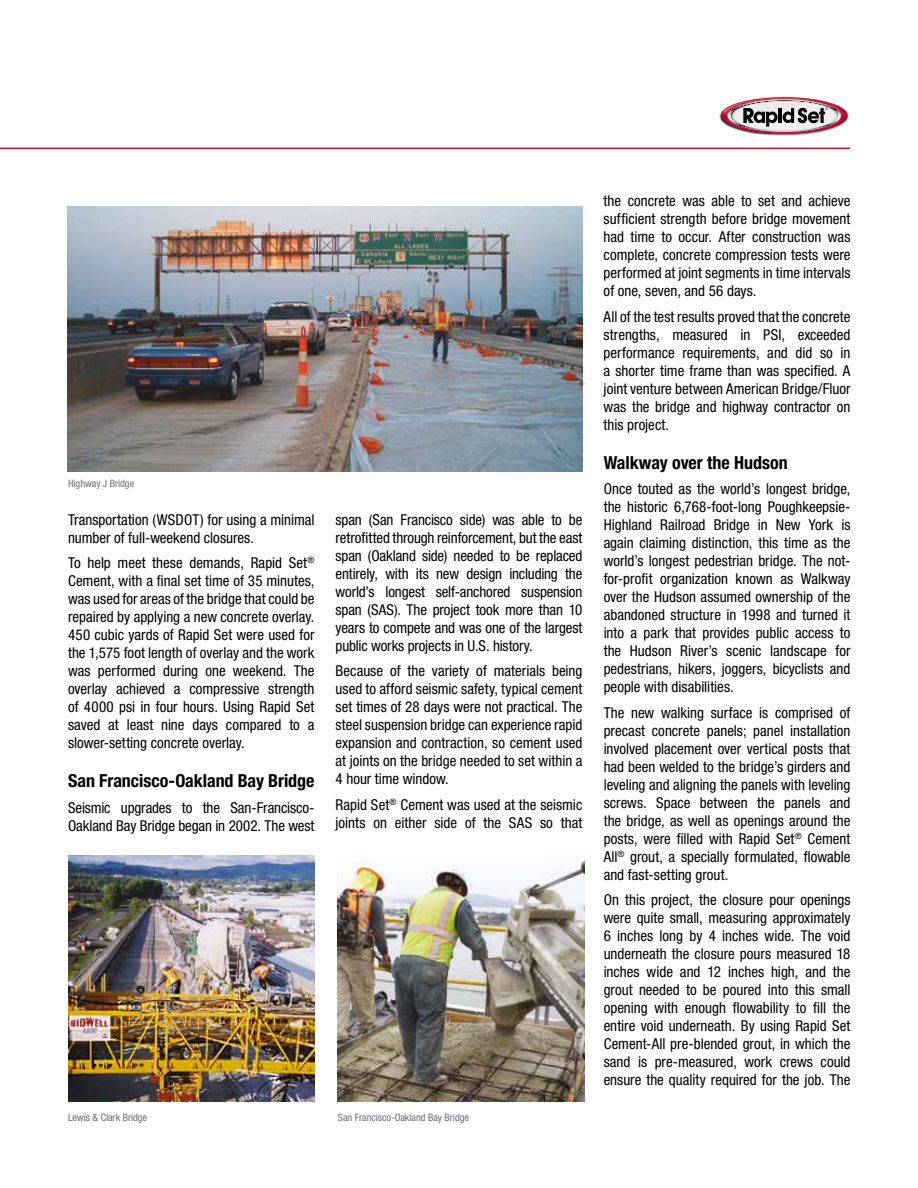
<style>
.page{position:relative;width:918px;height:1188px;background:#fff}
.page>*{position:absolute;margin:0;border:0;box-sizing:border-box;transform-origin:0 0}
.t1{font:700 condensed 18px "Helvetica Neue LT Std";letter-spacing:-.005em;color:#000}
.t2{font:condensed 15px/18px "Helvetica Neue LT Std";color:#000;text-align:justify}
.t3{font:condensed 10.2px "Helvetica Neue LT Std";color:#6a6d71}
</style>
<div class="page">
<hr style="left:0;top:148px;width:850px;height:1px;background:#c61632">
<img style="left:67px;top:207px;width:515px;height:265px">
<img style="left:68px;top:855px;width:247px;height:247px">
<img style="left:338px;top:855px;width:246px;height:247px">
<img style="left:719px;top:96px;width:130px;height:39px">
<svg style="left:721px;top:97px;width:127px;height:37px"></svg>
<p class="t3" style="left:68px;top:477px;width:68px">Highway J Bridge</p>
<p class="t2" style="left:68px;top:511px;width:248px">Transportation (WSDOT) for using a minimal number of full-weekend closures.</p>
<p class="t2" style="left:68px;top:554px;width:248px">To help meet these demands, Rapid Set<sup>® </sup>Cement, with a final set time of 35 minutes, was used for areas of the bridge that could be repaired by applying a new concrete overlay.<br>450 cubic yards of Rapid Set were used for the 1,575 foot length of overlay and the work was performed during one weekend. The overlay achieved a compressive strength of 4000 psi in four hours. Using Rapid Set saved at least nine days compared to a slower-setting concrete overlay.</p>
<p class="t1" style="left:68px;top:770px;width:248px">San Francisco-Oakland Bay Bridge</p>
<p class="t2" style="left:68px;top:799px;width:248px">Seismic upgrades to the San-Francisco-<br>Oakland Bay Bridge began in 2002. The west</p>
<p class="t2" style="left:336px;top:511px;width:248px">span (San Francisco side) was able to be retrofitted through reinforcement, but the east span (Oakland side) needed to be replaced entirely, with its new design including the world’s longest self-anchored suspension span (SAS). The project took more than 10 years to compete and was one of the largest public works projects in U.S. history.</p>
<p class="t2" style="left:336px;top:662px;width:248px">Because of the variety of materials being used to afford seismic safety, typical cement set times of 28 days were not practical. The steel suspension bridge can experience rapid expansion and contraction, so cement used at joints on the bridge needed to set within a 4 hour time window.</p>
<p class="t2" style="left:336px;top:796px;width:248px">Rapid Set<sup>®</sup> Cement was used at the seismic joints on either side of the SAS so that</p>
<p class="t3" style="left:68px;top:1112px;width:81px">Lewis &amp; Clark Bridge</p>
<p class="t3" style="left:338px;top:1112px;width:133px">San Francisco-Oakland Bay Bridge</p>
<p class="t2" style="left:604px;top:192px;width:248px">the concrete was able to set and achieve sufficient strength before bridge movement had time to occur. After construction was complete, concrete compression tests were performed at joint segments in time intervals of one, seven, and 56 days.</p>
<p class="t2" style="left:604px;top:307px;width:248px">All of the test results proved that the concrete strengths, measured in PSI, exceeded performance requirements, and did so in a shorter time frame than was specified. A joint venture between American Bridge/Fluor was the bridge and highway contractor on this project.</p>
<p class="t1" style="left:604px;top:452px;width:186px">Walkway over the Hudson</p>
<p class="t2" style="left:604px;top:480px;width:248px">Once touted as the world’s longest bridge, the historic 6,768-foot-long Poughkeepsie-Highland Railroad Bridge in New York is again claiming distinction, this time as the world’s longest pedestrian bridge. The not&shy;for-profit organization known as Walkway over the Hudson assumed ownership of the abandoned structure in 1998 and turned it into a park that provides public access to the Hudson River’s scenic landscape for pedestrians, hikers, joggers, bicyclists and people with disabilities.</p>
<p class="t2" style="left:604px;top:703px;width:248px">The new walking surface is comprised of precast concrete panels; panel installation involved placement over vertical posts that had been welded to the bridge’s girders and leveling and aligning the panels with leveling screws. Space between the panels and the bridge, as well as openings around the posts, were filled with Rapid Set<sup>®</sup> Cement All<sup>®</sup> grout, a specially formulated, flowable and fast-setting grout.</p>
<p class="t2" style="left:604px;top:891px;width:248px">On this project, the closure pour openings were quite small, measuring approximately 6 inches long by 4 inches wide. The void underneath the closure pours measured 18 inches wide and 12 inches high, and the grout needed to be poured into this small opening with enough flowability to fill the entire void underneath. By using Rapid Set Cement-All pre-blended grout, in which the sand is pre-measured, work crews could ensure the quality required for the job. The</p>
</div>
